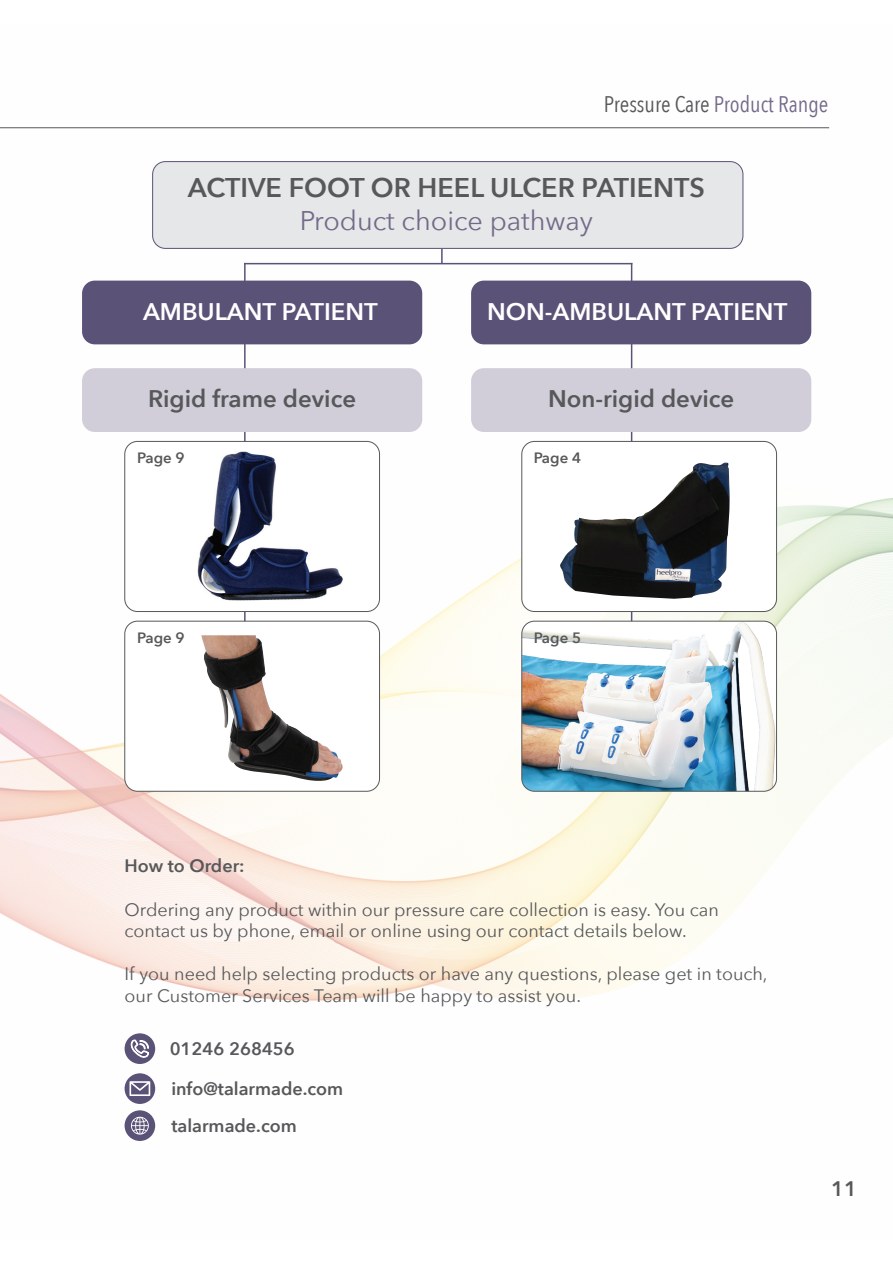
<style>
.page{position:relative;width:893px;height:1263px;background:#fff}
.page>*{position:absolute;margin:0;border:0;box-sizing:border-box;transform-origin:0 0}
.t1{font:600 27px "Avenir Next";color:#57585a}
.t2{font:27px "Avenir Next";color:#736a89}
.t3{font:600 24px "Avenir Next";color:#fff}
.t4{font:600 24px "Avenir Next";color:#57585a}
.t5{font:22.5px "Avenir Next Condensed";color:#57585a}
.t6{font:600 21px "Avenir Next";color:#57585a}
.t7{font:18px/21.6px "Avenir Next";color:#57585a}
.t8{font:600 18px "Avenir Next";color:#57585a}
.t9{font:600 15px "Avenir Next";color:#57585a}
.s1{color:#736a89}
</style>
<div class="page">
<img style="left:0;top:128px;width:334px;height:1013px">
<img style="left:334px;top:127px;width:559px;height:552px">
<img style="left:334px;top:679px;width:559px;height:322px">
<hr style="left:0;top:127px;width:829px;height:1px;background:#57585a">
<svg style="left:441px;top:249px;width:2px;height:14px"></svg>
<hr style="left:244px;top:263px;width:388px;height:1px;background:#5a5277">
<hr style="left:631px;top:263px;width:1px;height:460px;background:#5a5277">
<hr style="left:244px;top:263px;width:2px;height:386px;background:#5a5277">
<div style="left:153px;top:162px;width:590px;height:86px;background:#e6e7e9;border-radius:13px"></div>
<div style="left:152px;top:161px;width:591px;height:88px;border:1px solid #5a5277;border-radius:13px"></div>
<div style="left:82px;top:281px;width:340px;height:63px;background:#5a5277;border-radius:13px"></div>
<div style="left:471px;top:281px;width:340px;height:63px;background:#5a5277;border-radius:13px"></div>
<div style="left:125px;top:441px;width:255px;height:170px;background:#fff;border-radius:13px"></div>
<img style="left:197px;top:451px;width:145px;height:149px">
<div style="left:125px;top:441px;width:255px;height:171px;border:1px solid #57585a;border-radius:13px"></div>
<div style="left:125px;top:621px;width:255px;height:170px;background:#fff;border-radius:13px"></div>
<div style="left:125px;top:621px;width:255px;height:170px;border:1px solid #57585a;border-radius:13px"></div>
<img style="left:522px;top:621px;width:254px;height:170px">
<div style="left:522px;top:621px;width:255px;height:170px;border:1px solid #57585a;border-radius:13px"></div>
<div style="left:522px;top:441px;width:254px;height:170px;background:#fff;border-radius:13px"></div>
<img style="left:560px;top:463px;width:170px;height:136px">
<div style="left:522px;top:441px;width:255px;height:171px;border:1px solid #57585a;border-radius:13px"></div>
<div style="left:82px;top:368px;width:340px;height:64px;background:#d1cdd9;border-radius:13px"></div>
<div style="left:471px;top:368px;width:340px;height:64px;background:#d1cdd9;border-radius:13px"></div>
<img style="left:201px;top:635px;width:142px;height:146px">
<div style="left:125px;top:1073px;width:30px;height:31px;background:#5a5277;border-radius:50%"></div>
<svg style="left:129px;top:1081px;width:21px;height:15px"></svg>
<div style="left:125px;top:1033px;width:30px;height:31px;background:#5a5277;border-radius:50%"></div>
<svg style="left:130px;top:1039px;width:19px;height:19px"></svg>
<div style="left:125px;top:1110px;width:30px;height:31px;background:#5a5277;border-radius:50%"></div>
<svg style="left:131px;top:1117px;width:18px;height:17px"></svg>
<p class="t5" style="left:604px;top:85px;width:226px">Pressure Care <span class="s1">Product Range</span></p>
<p class="t1" style="left:188px;top:165px;width:519px">ACTIVE FOOT OR HEEL ULCER PATIENTS</p>
<p class="t2" style="left:300px;top:197px;width:295px">Product choice pathway</p>
<p class="t3" style="left:143px;top:291px;width:236px">AMBULANT PATIENT</p>
<p class="t3" style="left:487px;top:291px;width:302px">NON-AMBULANT PATIENT</p>
<p class="t4" style="left:148px;top:378px;width:210px">Rigid frame device</p>
<p class="t4" style="left:548px;top:378px;width:188px">Non-rigid device</p>
<p class="t9" style="left:137px;top:445px;width:49px">Page 9</p>
<p class="t9" style="left:137px;top:625px;width:49px">Page 9</p>
<p class="t9" style="left:534px;top:445px;width:49px">Page 4</p>
<p class="t9" style="left:534px;top:625px;width:49px">Page 5</p>
<p class="t8" style="left:125px;top:851px;width:122px">How to Order:</p>
<p class="t7" style="left:125px;top:898px;width:596px">Ordering any product within our pressure care collection is easy. You can contact us by phone, email or online using our contact details below.</p>
<p class="t7" style="left:125px;top:963px;width:645px">If you need help selecting products or have any questions, please get in touch, our Customer Services Team will be happy to assist you.</p>
<p class="t8" style="left:170px;top:1033px;width:127px">01246 268456</p>
<p class="t8" style="left:171px;top:1073px;width:173px">info@talarmade.com</p>
<p class="t8" style="left:171px;top:1110px;width:127px">talarmade.com</p>
<p class="t6" style="left:831px;top:1171px;width:27px">11</p>
</div>
